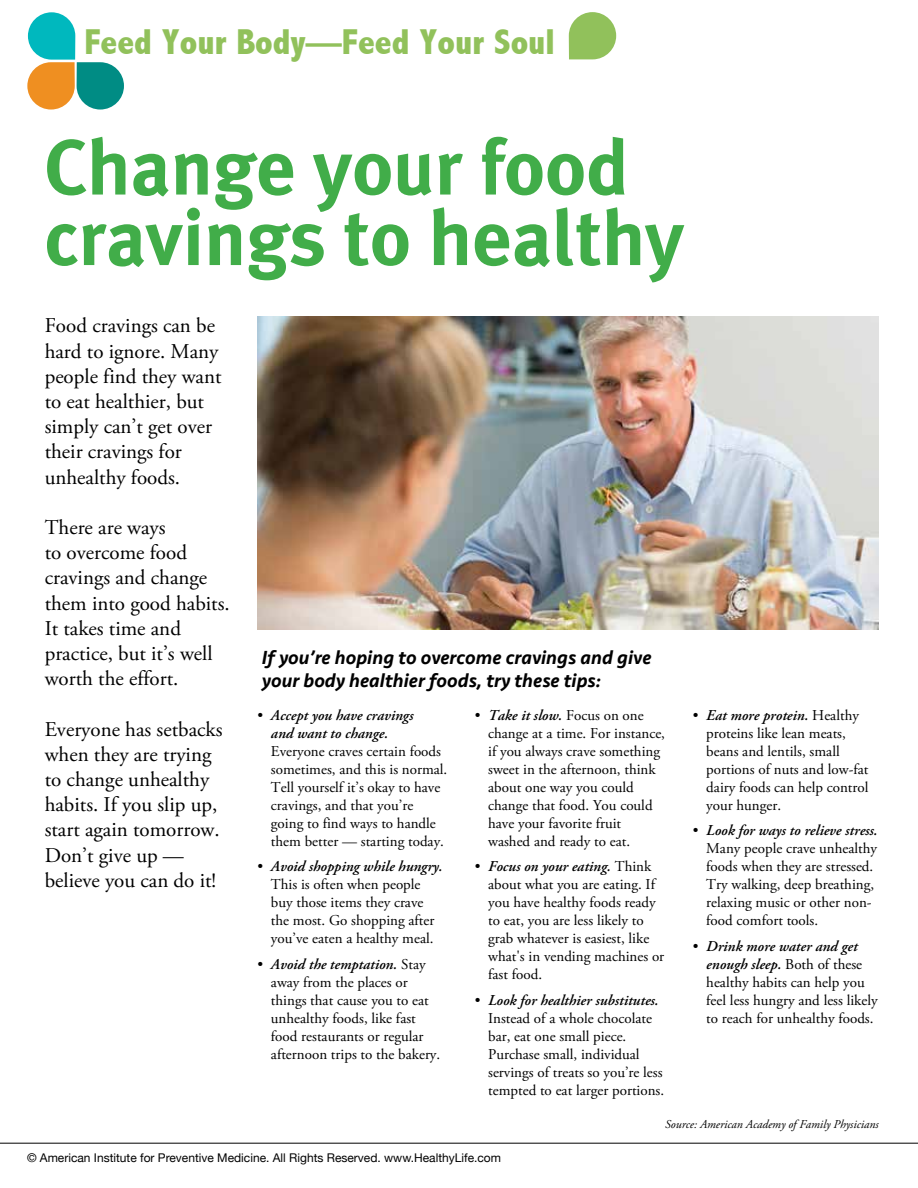
<style>
.page{position:relative;width:918px;height:1188px;background:#fff}
.page>*{position:absolute;margin:0;border:0;box-sizing:border-box;transform-origin:0 0}
.t1{font:700 78px/70.5px "Meta Plus";color:#41ad49}
.t2{font:800 condensed 36px "Abadi";color:#91c15b}
.t3{font:21px/25.2px "Adobe Garamond Pro";color:#000}
.t4{font:italic 500 19.5px/23.4px "Seravek";color:#000}
.t5{font:15px/18px "Adobe Garamond Pro";color:#000}
.t6{font:italic 600 15px/18px "Adobe Garamond Pro";color:#000}
.t7{font:12px "Helvetica Neue";color:#000}
.t8{font:italic 12px "Adobe Garamond Pro";color:#000}
.s1{font-weight:400;font-style:normal}
.s2{font-weight:600;font-style:italic}
</style>
<div class="page">
<svg style="left:27px;top:12px;width:97px;height:98px"></svg>
<svg style="left:569px;top:12px;width:47px;height:47px;background:#a2ca74"></svg>
<img style="left:257px;top:316px;width:622px;height:314px">
<hr style="left:0;top:0;width:918px;height:1px;background:#e6e7e8">
<hr style="left:0;top:1143px;width:918px;height:1px;background:#000">
<h2 class="t2" style="left:84px;top:21px;width:472px">Feed Your Body—Feed Your Soul</h2>
<h1 class="t1" style="left:44px;top:132px;width:641px">Change your food cravings to healthy</h1>
<h3 class="t3" style="left:45px;top:314px;width:178px">Food cravings can be hard to ignore. Many people find they want to eat healthier, but simply can’t get over their cravings for unhealthy foods.</h3>
<h3 class="t3" style="left:45px;top:516px;width:187px">There are ways<br>to overcome food cravings and change them into good habits.<br>It takes time and practice, but it’s well worth the effort.</h3>
<h3 class="t3" style="left:45px;top:717px;width:179px">Everyone has setbacks when they are trying to change unhealthy habits. If you slip up, start again tomorrow.<br>Don’t give up — believe you can do it!</h3>
<p class="t6" style="left:271px;top:707px;width:144px;text-indent:-14px"><span class="s1">•</span> Accept you have cravings and want to change.</p>
<h3 class="t4" style="left:262px;top:646px;width:391px">If you’re hoping to overcome cravings and give your body healthier foods, try these tips:</h3>
<p class="t5" style="left:488px;top:707px;width:178px;text-indent:-14px">• <span class="s2">Take it slow.</span> Focus on one change at a time. For instance, if you always crave something sweet in the afternoon, think about one way you could change that food. You could have your favorite fruit washed and ready to eat.</p>
<p class="t5" style="left:488px;top:858px;width:178px;text-indent:-14px">• <span class="s2">Focus on your eating.</span> Think about what you are eating. If you have healthy foods ready to eat, you are less likely to grab whatever is easiest, like what's in vending machines or fast food.</p>
<p class="t5" style="left:488px;top:992px;width:178px;text-indent:-14px">• <span class="s2">Look for healthier substitutes.<br></span>Instead of a whole chocolate bar, eat one small piece.<br>Purchase small, individual servings of treats so you’re less tempted to eat larger portions.</p>
<p class="t5" style="left:271px;top:743px;width:178px">Everyone craves certain foods sometimes, and this is normal.<br>Tell yourself it’s okay to have cravings, and that you’re going to find ways to handle them better — starting today.</p>
<p class="t5" style="left:257px;top:858px;width:187px;text-align:center">• <span class="s2">Avoid shopping while hungry.<br></span>This is often when people<br>buy those items they crave<br>the most. Go shopping after you’ve eaten a healthy meal.</p>
<p class="t5" style="left:271px;top:956px;width:171px;text-indent:-14px">• <span class="s2">Avoid the temptation.</span> Stay away from the places or things that cause you to eat unhealthy foods, like fast food restaurants or regular afternoon trips to the bakery.</p>
<p class="t5" style="left:706px;top:707px;width:164px;text-indent:-14px">• <span class="s2">Eat more protein.</span> Healthy proteins like lean meats, beans and lentils, small portions of nuts and low-fat dairy foods can help control your hunger.</p>
<p class="t5" style="left:706px;top:822px;width:173px;text-indent:-14px">• <span class="s2">Look for ways to relieve stress.<br></span>Many people crave unhealthy foods when they are stressed.<br>Try walking, deep breathing, relaxing music or other non&shy;food comfort tools.</p>
<p class="t5" style="left:706px;top:938px;width:173px;text-indent:-14px">• <span class="s2">Drink more water and get enough sleep.</span> Both of these healthy habits can help you feel less hungry and less likely to reach for unhealthy foods.</p>
<p class="t7" style="left:27px;top:1150px;width:476px">© American Institute for Preventive Medicine. All Rights Reserved. www.HealthyLife.com</p>
<p class="t8" style="left:665px;top:1117px;width:215px">Source: American Academy of Family Physicians</p>
</div>
